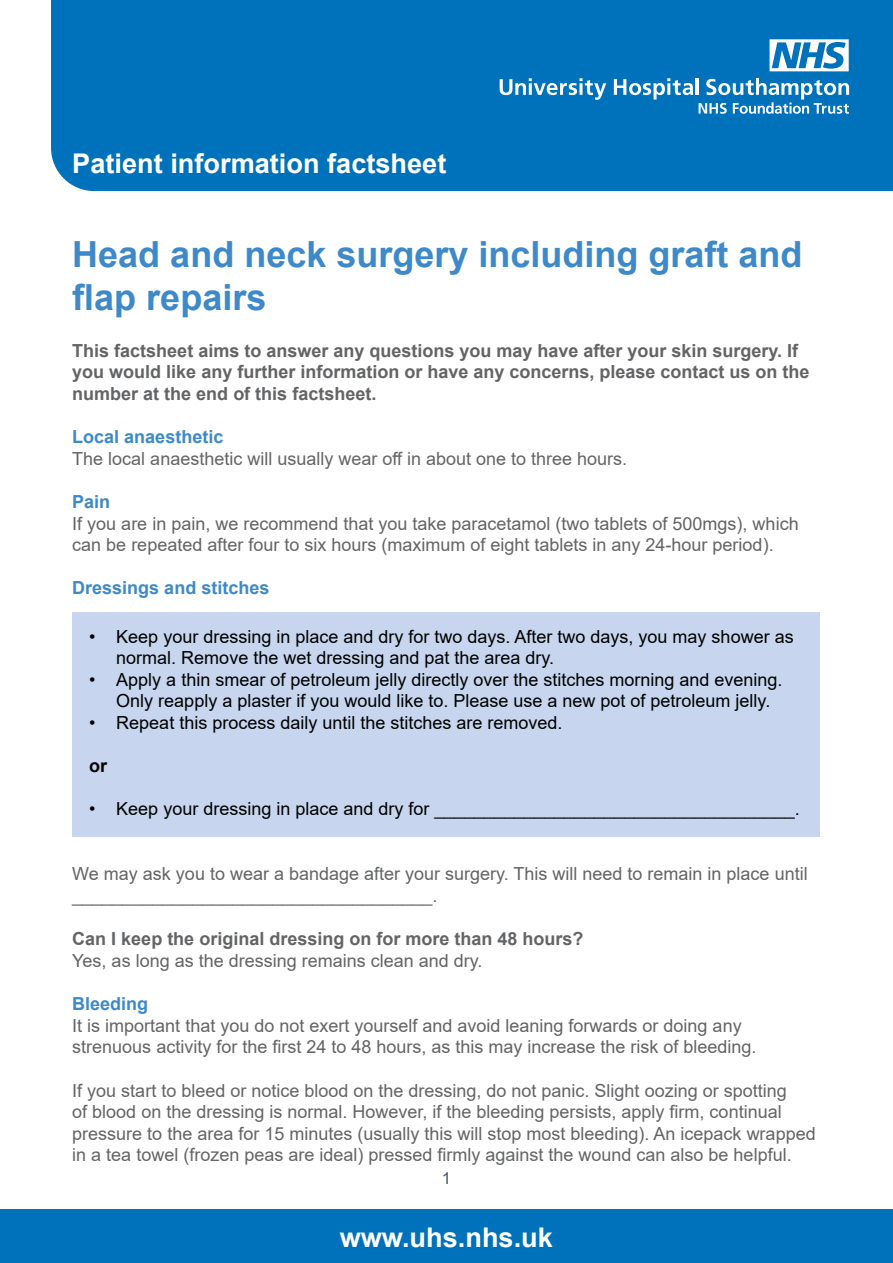
<style>
.page{position:relative;width:893px;height:1263px;background:#fff}
.page>*{position:absolute;margin:0;border:0;box-sizing:border-box;transform-origin:0 0}
.t1{font:700 36px/43.2px "Arial";color:#3d89c9}
.t2{font:700 27.15px "Arial";color:#fff}
.t3{font:18px/21.6px "Arial";color:#636466}
.t4{font:18px/21.6px "Arial";color:#000}
.t5{font:700 18px/21.6px "Arial";color:#636466}
.t6{font:700 18px "Arial";color:#3d89c9}
.t7{font:700 18px "Arial";color:#000}
.t8{font:16.5px "Arial";color:#3d5567}
</style>
<div class="page">
<div style="left:51px;top:0;width:842px;height:192px;background:#0072bc"></div>
<div style="left:0;top:1209px;width:893px;height:54px;background:#0072bc"></div>
<svg style="left:500px;top:78px;width:106px;height:22px"></svg>
<svg style="left:614px;top:78px;width:79px;height:22px"></svg>
<hr style="left:696px;top:78px;width:3px;height:17px;background:#fff">
<svg style="left:699px;top:78px;width:150px;height:36px"></svg>
<svg style="left:769px;top:39px;width:80px;height:32px"></svg>
<div style="left:72px;top:612px;width:748px;height:225px;background:#c7d6ee"></div>
<h2 class="t2" style="left:72px;top:144px;width:376px">Patient information factsheet</h2>
<h1 class="t1" style="left:72px;top:233px;width:732px">Head and neck surgery including graft and flap repairs</h1>
<p class="t5" style="left:72px;top:340px;width:739px">This factsheet aims to answer any questions you may have after your skin surgery. If you would like any further information or have any concerns, please contact us on the number at the end of this factsheet.</p>
<p class="t6" style="left:72px;top:424px;width:153px">Local anaesthetic</p>
<p class="t3" style="left:72px;top:448px;width:556px">The local anaesthetic will usually wear off in about one to three hours.</p>
<p class="t6" style="left:72px;top:489px;width:40px">Pain</p>
<p class="t3" style="left:72px;top:512px;width:728px">If you are in pain, we recommend that you take paracetamol (two tablets of 500mgs), which can be repeated after four to six hours (maximum of eight tablets in any 24-hour period).</p>
<p class="t6" style="left:72px;top:575px;width:199px">Dressings and stitches</p>
<p class="t4" style="left:116px;top:625px;width:679px;text-indent:-27px">• Keep your dressing in place and dry for two days. After two days, you may shower as normal. Remove the wet dressing and pat the area dry.</p>
<p class="t4" style="left:116px;top:668px;width:668px;text-indent:-27px">• Apply a thin smear of petroleum jelly directly over the stitches morning and evening.<br>Only reapply a plaster if you would like to. Please use a new pot of petroleum jelly.</p>
<p class="t4" style="left:89px;top:712px;width:475px">• Repeat this process daily until the stitches are removed.</p>
<p class="t7" style="left:89px;top:753px;width:19px">or</p>
<p class="t4" style="left:89px;top:798px;width:712px">• Keep your dressing in place and dry for ____________________________________.</p>
<p class="t3" style="left:72px;top:863px;width:737px">We may ask you to wear a bandage after your surgery. This will need to remain in place until ____________________________________.</p>
<p class="t5" style="left:72px;top:928px;width:513px">Can I keep the original dressing on for more than 48 hours?</p>
<p class="t3" style="left:72px;top:950px;width:412px">Yes, as long as the dressing remains clean and dry.</p>
<p class="t6" style="left:72px;top:991px;width:78px">Bleeding</p>
<p class="t3" style="left:72px;top:1014px;width:686px">It is important that you do not exert yourself and avoid leaning forwards or doing any strenuous activity for the first 24 to 48 hours, as this may increase the risk of bleeding.</p>
<p class="t3" style="left:72px;top:1079px;width:745px">If you start to bleed or notice blood on the dressing, do not panic. Slight oozing or spotting<br>of blood on the dressing is normal. However, if the bleeding persists, apply firm, continual pressure to the area for 15 minutes (usually this will stop most bleeding). An icepack wrapped in a tea towel (frozen peas are ideal) pressed firmly against the wound can also be helpful.</p>
<p class="t8" style="left:442px;top:1166px;width:11px">1</p>
<h2 class="t2" style="left:340px;top:1218px;width:215px">www.uhs.nhs.uk</h2>
</div>
